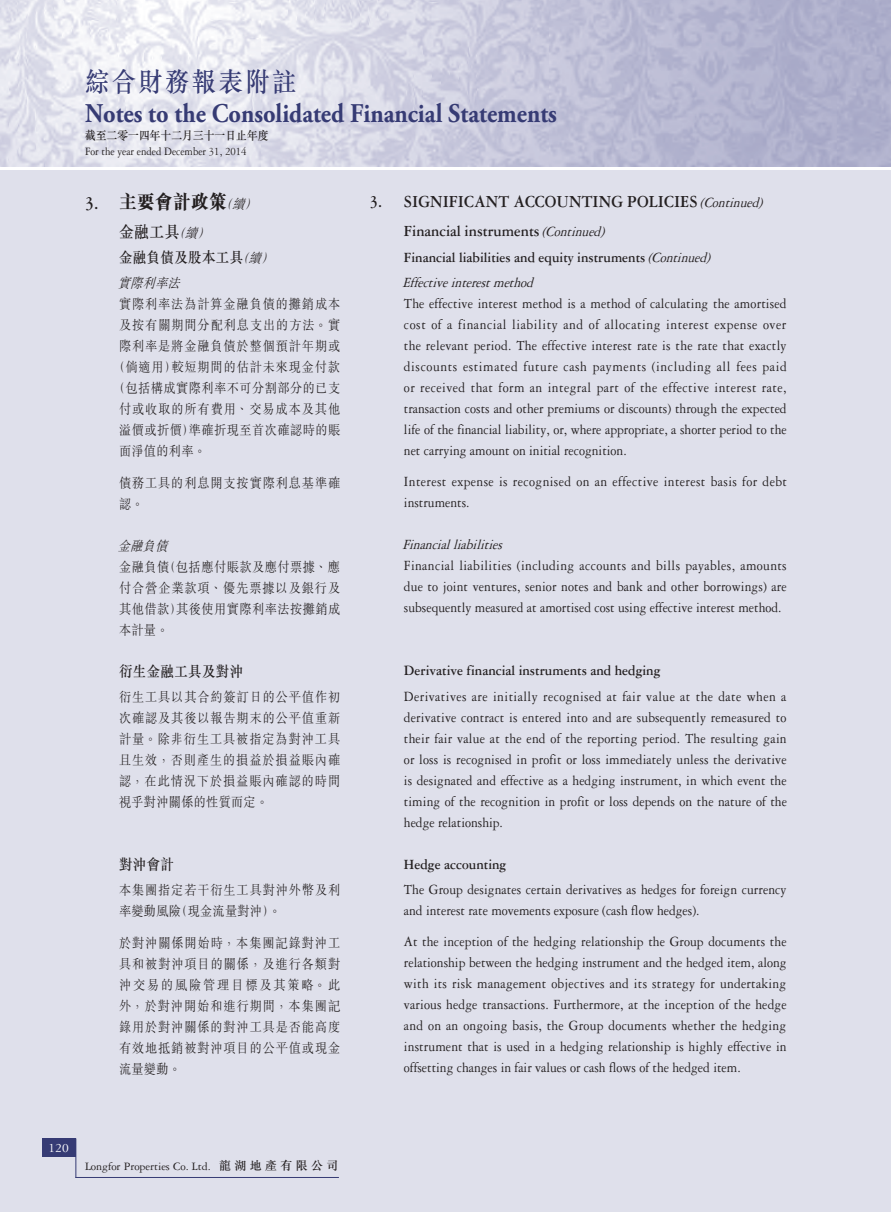
<style>
.page{position:relative;width:893px;height:1212px;background:#fff}
.page>*{position:absolute;margin:0;border:0;box-sizing:border-box;transform-origin:0 0}
.t1{font:700 27px "Adobe Garamond Pro";color:#363b74;scale:.9 1}
.t2{font:500 27px "M Sung HK";letter-spacing:.1em;color:#363b74;scale:.9 1}
._8__標題-C{font:800 19.5px "M Sung HK";letter-spacing:.025em;color:#231f20;scale:.9 1}
._3__標題{font:700 18px "Garamond 3 LT Std";color:#231f20;scale:.9 1}
._4__副標題{font:700 16.5px "Garamond 3 LT Std";color:#231f20;scale:.9 1}
._9__副標題-C{font:500 16.5px "M Sung HK";color:#231f20;scale:.9 1}
._1__內文{font:15px/21px "Garamond 3 LT Std";color:#231f20;text-align:justify;scale:.9 1}
._5__副副標題{font:700 15px "Garamond 3 LT Std";color:#231f20;scale:.9 1}
._1__內文-2{font:15px/21px "Garamond 3 LT Std";letter-spacing:.03em;color:#231f20;scale:.9 1}
._1__內文-3{font:italic 15px "Garamond 3 LT Std";color:#231f20;scale:.9 1}
._10__副副標題-C{font:500 15px "M Sung HK";letter-spacing:.025em;color:#231f20;scale:.9 1}
._6__內文-C{font:300 13.5px/21px "M Sung HK";letter-spacing:.075em;color:#231f20;text-align:justify;scale:.9 1}
._6__內文-C-2{font:300 13.5px "M Sung HK";letter-spacing:.04em;color:#231f20;scale:.9 1}
._6__內文-C-3{font:italic 300 13.5px "M Sung HK";color:#231f20;scale:.9 1}
.t3{font:13.5px "Garamond 3 LT Std";color:#fff}
.t4{font:12px "Garamond 3 LT Std";color:#231f20}
.t5{font:12px "Garamond 3 LT Std";color:#231f20;scale:.9 1}
.t6{font:500 12px "M Sung HK";color:#231f20;scale:.9 1}
.s1{font-weight:400;font-style:italic;font-size:15px}
.s2{font-weight:400;font-style:italic}
.s3{font-family:"Garamond 3 LT Std";font-weight:700}
.s4{font-weight:300;font-style:italic;font-size:13.5px}
.s5{font-family:"M Sung HK";font-weight:500}
</style>
<div class="page">
<img style="left:0;top:0;width:891px;height:166px">
<div style="left:0;top:171px;width:890px;height:1041px;background:#dfe0eb"></div>
<div style="left:42px;top:1138px;width:33px;height:19px;background:#363b74"></div>
<hr style="left:75px;top:1138px;width:1px;height:40px;background:#363b74">
<hr style="left:75px;top:1177px;width:264px;height:1px;background:#363b74">
<h1 class="t2" style="left:85px;top:63px;width:236px">綜合財務報表附註</h1>
<h1 class="t1" style="left:85px;top:98px;width:526px">Notes to the Consolidated Financial Statements</h1>
<p class="t6" style="left:85px;top:127px;width:205px">截至二零一四年十二月三十一日止年度</p>
<p class="t5" style="left:85px;top:145px;width:181px">For the year ended December 31, 2014</p>
<p class="_3__標題" style="left:370px;top:192px;width:442px">3. SIGNIFICANT ACCOUNTING POLICIES <span class="s1">(Continued)</span></p>
<p class="_4__副標題" style="left:404px;top:222px;width:229px">Financial instruments <span class="s1">(Continued)</span></p>
<p class="_5__副副標題" style="left:404px;top:249px;width:346px">Financial liabilities and equity instruments <span class="s2">(Continued)</span></p>
<p class="_1__內文-3" style="left:402px;top:274px;width:151px">Effectiveinterestmethod</p>
<p class="_1__內文" style="left:404px;top:293px;width:427px">The effective interest method is a method of calculating the amortised cost of a financial liability and of allocating interest expense over the relevant period. The effective interest rate is the rate that exactly discounts estimated future cash payments (including all fees paid or received that form an integral part of the effective interest rate, transaction costs and other premiums or discounts) through the expected life of the financial liability, or, where appropriate, a shorter period to the net carrying amount on initial recognition.</p>
<p class="_1__內文-2" style="left:404px;top:471px;width:427px">Interest expense is recognised on an effective interest basis for debt instruments.</p>
<p class="_1__內文-3" style="left:402px;top:537px;width:117px">Financialliabilities</p>
<p class="_1__內文" style="left:404px;top:555px;width:427px">Financial liabilities (including accounts and bills payables, amounts due to joint ventures, senior notes and bank and other borrowings) are subsequently measured at amortised cost using effective interest method.</p>
<p class="_8__標題-C" style="left:85px;top:192px;width:197px"><span class="s3">3.</span> 主要會計政策<span class="s4">（續）</span></p>
<p class="_9__副標題-C" style="left:119px;top:220px;width:107px">金融工具<span class="s4">（續）</span></p>
<p class="_10__副副標題-C" style="left:119px;top:247px;width:178px">金融負債及股本工具<span class="s4">（續）</span></p>
<p class="_6__內文-C-3" style="left:118px;top:274px;width:76px">實際利率法</p>
<p class="_6__內文-C" style="left:119px;top:293px;width:247px">實際利率法為計算金融負債的攤銷成本</p>
<p class="_6__內文-C" style="left:119px;top:314px;width:247px">及按有關期間分配利息支出的方法。實</p>
<p class="_6__內文-C" style="left:119px;top:335px;width:247px">際利率是將金融負債於整個預計年期或</p>
<p class="_6__內文-C" style="left:113px;top:356px;width:254px">（倘適用）較短期間的估計未來現金付款</p>
<p class="_6__內文-C-2" style="left:113px;top:379px;width:254px">（包括構成實際利率不可分割部分的已支</p>
<p class="_6__內文-C" style="left:119px;top:398px;width:247px">付或收取的所有費用、交易成本及其他</p>
<p class="_6__內文-C-2" style="left:119px;top:421px;width:247px">溢價或折價）準確折現至首次確認時的賬</p>
<p class="_6__內文-C" style="left:119px;top:440px;width:98px">面淨值的利率。</p>
<p class="_6__內文-C" style="left:119px;top:471px;width:247px">債務工具的利息開支按實際利息基準確認。</p>
<p class="_6__內文-C-3" style="left:118px;top:536px;width:62px">金融負債</p>
<p class="_6__內文-C" style="left:119px;top:555px;width:247px">金融負債（包括應付賬款及應付票據、應付合營企業款項、優先票據以及銀行及其他借款）其後使用實際利率法按攤銷成本計量。</p>
<p class="_10__副副標題-C" style="left:119px;top:661px;width:140px">衍生金融工具及對沖</p>
<p class="_6__內文-C" style="left:119px;top:686px;width:247px">衍生工具以其合約簽訂日的公平值作初次確認及其後以報告期末的公平值重新計量。除非衍生工具被指定為對沖工具且生效，否則產生的損益於損益賬內確認，在此情況下於損益賬內確認的時間視乎對沖關係的性質而定。</p>
<p class="_5__副副標題" style="left:404px;top:662px;width:287px">Derivative financial instruments and hedging</p>
<p class="_1__內文" style="left:404px;top:686px;width:427px">Derivatives are initially recognised at fair value at the date when a derivative contract is entered into and are subsequently remeasured to their fair value at the end of the reporting period. The resulting gain or loss is recognised in profit or loss immediately unless the derivative is designated and effective as a hedging instrument, in which event the timing of the recognition in profit or loss depends on the nature of the hedge relationship.</p>
<p class="_5__副副標題" style="left:404px;top:856px;width:115px">Hedge accounting</p>
<p class="_1__內文" style="left:404px;top:879px;width:426px">The Group designates certain derivatives as hedges for foreign currency and interest rate movements exposure (cash flow hedges).</p>
<p class="_1__內文" style="left:404px;top:931px;width:427px">At the inception of the hedging relationship the Group documents the relationship between the hedging instrument and the hedged item, along with its risk management objectives and its strategy for undertaking various hedge transactions. Furthermore, at the inception of the hedge and on an ongoing basis, the Group documents whether the hedging instrument that is used in a hedging relationship is highly effective in offsetting changes in fair values or cash flows of the hedged item.</p>
<p class="_10__副副標題-C" style="left:119px;top:854px;width:63px">對沖會計</p>
<p class="_6__內文-C" style="left:119px;top:879px;width:247px">本集團指定若干衍生工具對沖外幣及利率變動風險（現金流量對沖）。</p>
<p class="_6__內文-C" style="left:119px;top:931px;width:247px">於對沖關係開始時，本集團記錄對沖工具和被對沖項目的關係，及進行各類對沖交易的風險管理目標及其策略。此外，於對沖開始和進行期間，本集團記錄用於對沖關係的對沖工具是否能高度有效地抵銷被對沖項目的公平值或現金流量變動。</p>
<p class="t3" style="left:49px;top:1141px;width:22px">120</p>
<p class="t4" style="left:85px;top:1159px;width:255px">Longfor Properties Co. Ltd. <span class="s5">龍湖地產有限公司</span></p>
</div>
